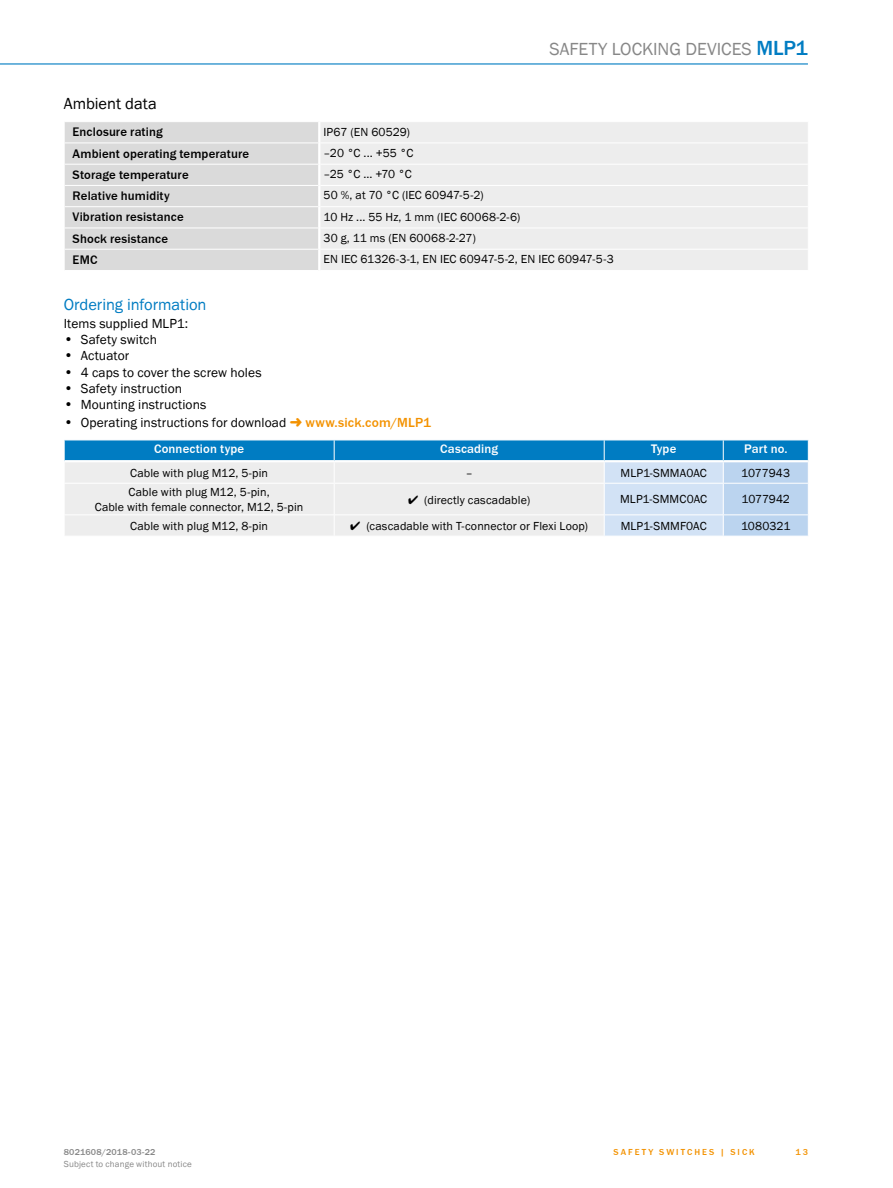
<style>
.page{position:relative;width:893px;height:1188px;background:#fff}
.page>*{position:absolute;margin:0;border:0;box-sizing:border-box;transform-origin:0 0}
.t1{font:18px "SICK Franklin";color:#878787}
.t2{font:16.5px "SICK Franklin";color:#007cc2}
.t3{font:16.5px "SICK Franklin";color:#000}
.t4{font:13.5px "SICK Franklin";letter-spacing:.005em;color:#000}
.t5{font:500 13.5px "SICK Franklin";letter-spacing:.01em;color:#f39200}
.t6{font:500 12.75px "SICK Franklin";letter-spacing:.015em;color:#000}
.t7{font:500 12.75px "SICK Franklin";letter-spacing:.01em;color:#fff}
.t8{font:12px/14.4px "SICK Franklin";letter-spacing:.01em;color:#000;text-align:center}
.t9{font:12px "SICK Franklin";letter-spacing:-.01em;color:#000}
.t10{font:9px "SICK Franklin";letter-spacing:.02em;color:#878787}
.t11{font:500 9px "SICK Franklin";letter-spacing:.225em;color:#f39200}
.t12{font:500 9px "SICK Franklin";letter-spacing:.02em;color:#878787}
.s1{font-weight:500;font-size:21px;color:#007cc2}
.s2{font-size:14.25px}
</style>
<div class="page">
<hr style="left:0;top:63px;width:808px;height:2px;background:#007cc2">
<div style="left:320px;top:122px;width:488px;height:148px;background:#ededed"></div>
<svg style="left:64px;top:122px;width:254px;height:148px;background:#dbdbdb"></svg>
<hr style="left:320px;top:143px;width:488px;height:1px;background:#fff">
<hr style="left:320px;top:164px;width:488px;height:1px;background:#fff">
<hr style="left:320px;top:185px;width:488px;height:1px;background:#fff">
<hr style="left:320px;top:206px;width:488px;height:1px;background:#fff">
<hr style="left:320px;top:228px;width:488px;height:1px;background:#fff">
<hr style="left:320px;top:249px;width:488px;height:1px;background:#fff">
<svg style="left:64px;top:440px;width:745px;height:96px;background:#b6d3e6"></svg>
<h1 class="t1" style="left:550px;top:38px;width:260px">Safety locking devices <span class="s1">MLP1</span></h1>
<h2 class="t3" style="left:64px;top:93px;width:95px">Ambient data</h2>
<p class="t6" style="left:73px;top:124px;width:91px">Enclosure rating</p>
<p class="t8" style="left:324px;top:125px;width:88px">I P67 (EN 60529)</p>
<p class="t6" style="left:73px;top:145px;width:178px">Ambient operating temperature</p>
<p class="t8" style="left:324px;top:146px;width:91px">–20 °C ... +55 °C</p>
<p class="t6" style="left:73px;top:167px;width:118px">Storage temperature</p>
<p class="t8" style="left:324px;top:167px;width:89px">–25 °C ... +70 °C</p>
<p class="t6" style="left:73px;top:188px;width:99px">Relative humidity</p>
<p class="t8" style="left:324px;top:188px;width:87px">50 %, at 70 °C (IEC</p>
<p class="t8" style="left:425px;top:188px;width:60px">60947-5-2)</p>
<p class="t6" style="left:73px;top:209px;width:113px">Vibration resistance</p>
<p class="t8" style="left:324px;top:210px;width:122px">10 Hz ... 55 Hz, 1 mm (IEC</p>
<p class="t8" style="left:460px;top:210px;width:62px">60068-2-6)</p>
<p class="t6" style="left:73px;top:230px;width:97px">Shock resistance</p>
<p class="t8" style="left:324px;top:231px;width:154px">30 g, 11 ms (EN 60068-2-27)</p>
<p class="t6" style="left:73px;top:252px;width:26px">EMC</p>
<p class="t8" style="left:324px;top:252px;width:6px">ENIEC</p>
<p class="t8" style="left:360px;top:252px;width:68px">61326-3-1, ENIEC</p>
<p class="t8" style="left:460px;top:252px;width:68px">60947-5-2, ENIEC</p>
<p class="t8" style="left:558px;top:252px;width:57px">60947-5-3</p>
<h2 class="t2" style="left:64px;top:294px;width:144px">Ordering information</h2>
<p class="t4" style="left:64px;top:315px;width:126px">Items supplied MLP1:</p>
<p class="t4" style="left:64px;top:331px;width:95px"><span class="s2">•</span> Safety switch</p>
<p class="t4" style="left:64px;top:347px;width:67px"><span class="s2">•</span> Actuator</p>
<p class="t4" style="left:64px;top:364px;width:199px"><span class="s2">•</span> 4 caps to cover the screw holes</p>
<p class="t4" style="left:64px;top:380px;width:120px"><span class="s2">•</span> Safety instruction</p>
<p class="t4" style="left:64px;top:396px;width:144px"><span class="s2">•</span> Mounting instructions</p>
<p class="t4" style="left:64px;top:414px;width:224px"><span class="s2">•</span> Operating instructions for download</p>
<p class="t5" style="left:306px;top:414px;width:127px">www.sick.com/MLP1</p>
<p class="t7" style="left:154px;top:441px;width:92px">Connection type</p>
<p class="t7" style="left:440px;top:441px;width:59px">Cascading</p>
<p class="t7" style="left:651px;top:441px;width:27px">Type</p>
<p class="t7" style="left:744px;top:441px;width:45px">Part no.</p>
<p class="t8" style="left:130px;top:466px;width:139px">Cable with plug M12, 5-pin</p>
<p class="t8" style="left:466px;top:466px;width:9px">–</p>
<p class="t8" style="left:620px;top:466px;width:81px">MLP1-SMMA0AC</p>
<p class="t9" style="left:741px;top:466px;width:50px">1077943</p>
<p class="t8" style="left:95px;top:485px;width:210px">Cable with plug M12, 5-pin,<br>Cable with female connector, M12, 5-pin</p>
<p class="t8" style="left:408px;top:493px;width:124px">● (directly cascadable)</p>
<p class="t8" style="left:620px;top:492px;width:82px">MLP1-SMMC0AC</p>
<p class="t9" style="left:741px;top:492px;width:50px">1077942</p>
<p class="t8" style="left:130px;top:519px;width:139px">Cable with plug M12, 8-pin</p>
<p class="t8" style="left:350px;top:519px;width:239px">● (cascadable with T-connector or Flexi Loop)</p>
<p class="t8" style="left:621px;top:519px;width:81px">MLP1-SMMF0AC</p>
<p class="t8" style="left:741px;top:519px;width:51px">1080321</p>
<p class="t12" style="left:64px;top:1146px;width:93px">8021608/2018-03-22</p>
<p class="t11" style="left:614px;top:1146px;width:143px">Safety switches | SIC K</p>
<p class="t10" style="left:64px;top:1159px;width:130px">Subject to change without notice</p>
<p class="t11" style="left:795px;top:1146px;width:14px">13</p>
</div>
